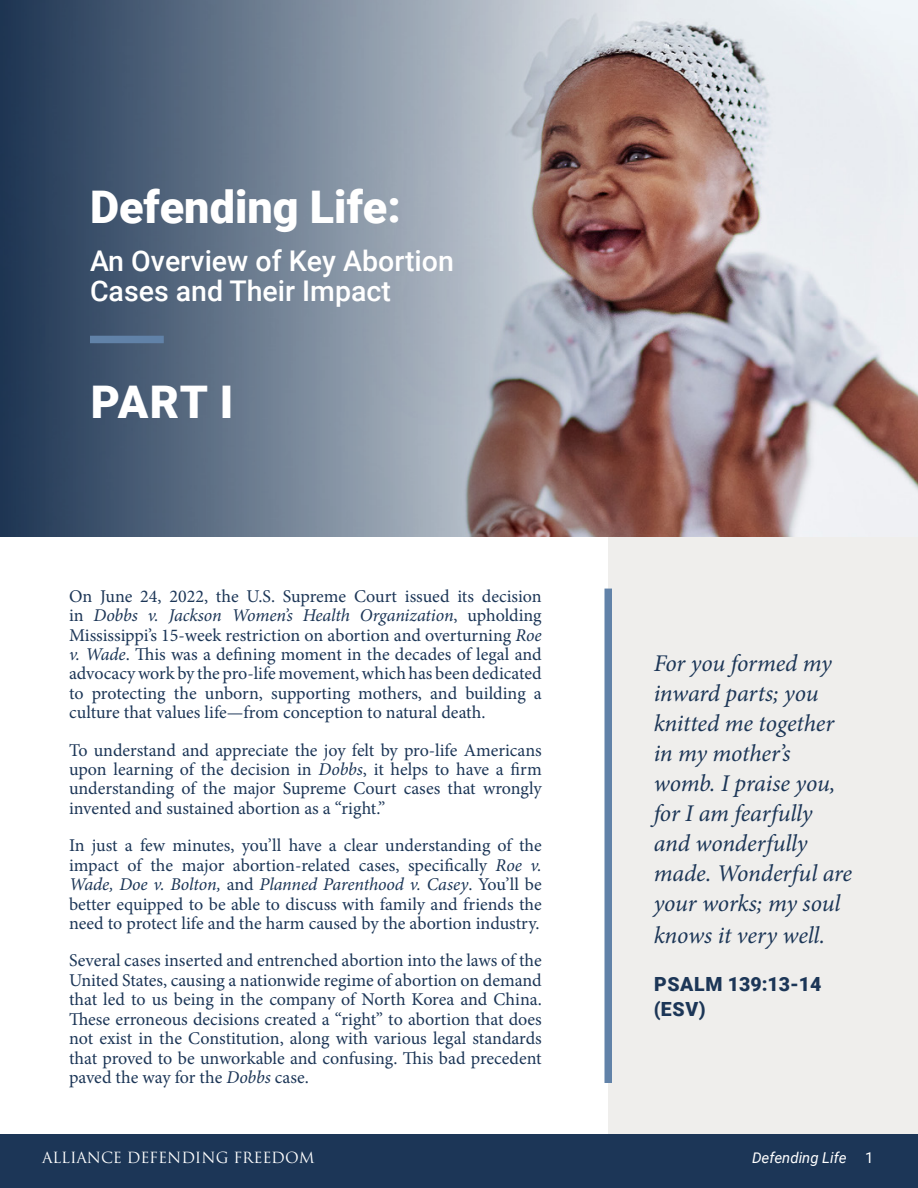
<style>
.page{position:relative;width:918px;height:1188px;background:#fff}
.page>*{position:absolute;margin:0;border:0;box-sizing:border-box;transform-origin:0 0}
.Body_Text{font:900 45px "Roboto";color:#fff}
.t1{font:500 28.5px/30px "Roboto";color:#fff}
.Body_Text-2{font:italic 24px/30.2px "Minion Pro";letter-spacing:-.005em;color:#1c3657}
.Body_Text-3{font:900 19.5px "Roboto";letter-spacing:.035em;color:#1c3657}
.Body_Text-4{font:18px/19.4px "Minion Pro";letter-spacing:-.005em;color:#1c3657;text-align:justify}
.t2{font:15px "Trajan Pro 3";letter-spacing:-.01em;color:#fff}
.t3{font:italic 15px "Roboto";color:#fff}
.s1{font-style:italic}
.s2{font-style:normal}
</style>
<div class="page">
<div style="left:0;top:1134px;width:918px;height:54px;background:#1c3657"></div>
<div style="left:608px;top:508px;width:310px;height:626px;background:#efeeec"></div>
<img style="left:638px;top:0;width:280px;height:536px">
<img style="left:0;top:0;width:638px;height:536px">
<div style="left:604px;top:589px;width:8px;height:494px;background:#6182a8"></div>
<div style="left:90px;top:336px;width:74px;height:7px;background:#6182a8"></div>
<p class="Body_Text" style="left:90px;top:175px;width:312px">Defending Life:</p>
<p class="t1" style="left:90px;top:244px;width:365px">An Overview of Key Abortion<br>Cases and Their Impact</p>
<p class="Body_Text" style="left:91px;top:370px;width:144px">PART I</p>
<p class="Body_Text-4" style="left:69px;top:586px;width:474px">On June 24, 2022, the U.S. Supreme Court issued its decision in <span class="s1">Dobbs v. Jackson Women’s Health Organization</span>, upholding Mississippi’s 15-week restriction on abortion and overturning <span class="s1">Roe v. Wade</span>. This was a defining moment in the decades of legal and advocacy work by the pro-life movement, which has been dedicated to protecting the unborn, supporting mothers, and building a culture that values life—from conception to natural death.</p>
<p class="Body_Text-4" style="left:69px;top:740px;width:474px">To understand and appreciate the joy felt by pro-life Americans upon learning of the decision in <span class="s1">Dobbs</span>, it helps to have a firm understanding of the major Supreme Court cases that wrongly invented and sustained abortion as a “right.”</p>
<p class="Body_Text-4" style="left:69px;top:836px;width:474px">In just a few minutes, you’ll have a clear understanding of the impact of the major abortion-related cases, specifically <span class="s1">Roe v.<br>Wade, Doe v. Bolton,</span> and <span class="s1">Planned Parenthood v. Casey</span>. You’ll be better equipped to be able to discuss with family and friends the need to protect life and the harm caused by the abortion industry.</p>
<p class="Body_Text-4" style="left:69px;top:951px;width:474px">Several cases inserted and entrenched abortion into the laws of the United States, causing a nationwide regime of abortion on demand that led to us being in the company of North Korea and China.<br>These erroneous decisions created a “right” to abortion that does not exist in the Constitution, along with various legal standards that proved to be unworkable and confusing. This bad precedent paved the way for the <span class="s1">Dobbs</span> case.</p>
<p class="Body_Text-2" style="left:654px;top:649px;width:200px">For you formed my inward parts; you knitted me together in my mother’s womb. I praise you, for I am fearfully and wonderfully made. Wonderful are your works; my soul knows it very well.</p>
<p class="Body_Text-3" style="left:654px;top:970px;width:169px">PSALM 139:13-14</p>
<p class="Body_Text-3" style="left:654px;top:996px;width:53px">(ESV)</p>
<p class="t2" style="left:42px;top:1147px;width:274px">ALLIANCE DEFENDING FREEDOM</p>
<p class="t3" style="left:752px;top:1147px;width:123px">Defending Life <span class="s2">1</span></p>
</div>
